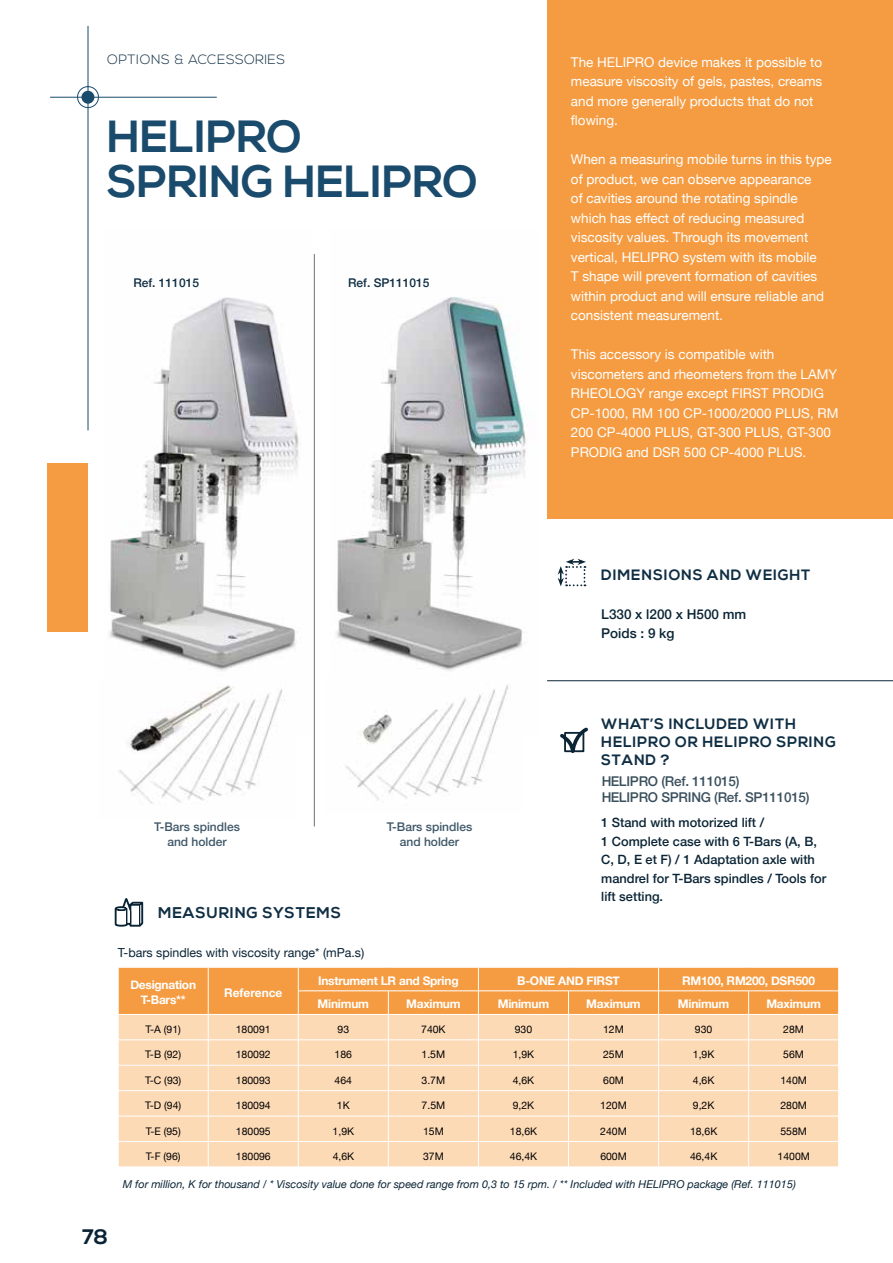
<style>
.page{position:relative;width:893px;height:1263px;background:#fff}
.page>*{position:absolute;margin:0;border:0;box-sizing:border-box;transform-origin:0 0}
.t1{font:700 45px/45.3px "Nexa";color:#1a4b6c}
.t2{font:700 21px "Nexa";color:#0a2435}
.t3{font:700 15.45px "Nexa";letter-spacing:.05em;color:#0f2e43}
.t4{font:700 15px/18px "Nexa";letter-spacing:.05em;color:#0f2e43}
.t5{font:13.5px/19.5px "Helvetica Neue";color:#fff}
.t6{font:500 13.5px/16.5px "Helvetica Neue";letter-spacing:-.02em;color:#0a2435}
.t7{font:500 13.5px/19.5px "Helvetica Neue";color:#0a2435}
.t8{font:300 13.5px "Nexa";letter-spacing:.03em;color:#0f2e43}
.t9{font:500 12.75px/18.5px "Helvetica Neue";color:#0a2435}
.t10{font:12.45px "Helvetica Neue";color:#0a2435}
.t11{font:700 12px/14.4px "Helvetica Neue";letter-spacing:-.02em;color:#fff;text-align:center}
.t12{font:500 12px/15px "Helvetica Neue";color:#0f2e43;text-align:center}
.t13{font:700 12px "Helvetica Neue";color:#fff}
.t14{font:italic 10.8px "Helvetica Neue";color:#0a2435}
.t15{font:10.5px "Helvetica Neue";color:#000}
</style>
<div class="page">
<svg style="left:77px;top:26px;width:22px;height:405px"></svg>
<hr style="left:50px;top:97px;width:167px;height:1px;background:#1a4b6c">
<div style="left:47px;top:463px;width:41px;height:168px;background:#f59c42"></div>
<img style="left:109px;top:297px;width:192px;height:374px">
<img style="left:336px;top:297px;width:192px;height:374px">
<div style="left:547px;top:0;width:346px;height:519px;background:#f59c42"></div>
<div style="left:564px;top:732px;width:20px;height:20px;border:2px solid #0a2435"></div>
<svg style="left:560px;top:727px;width:28px;height:24px"></svg>
<svg style="left:558px;top:559px;width:28px;height:27px"></svg>
<hr style="left:547px;top:680px;width:346px;height:1px;background:#0a2435">
<img style="left:119px;top:685px;width:164px;height:119px">
<img style="left:345px;top:685px;width:163px;height:116px">
<hr style="left:314px;top:254px;width:1px;height:572px;background:#706f6f">
<svg style="left:114px;top:898px;width:29px;height:29px"></svg>
<svg style="left:118px;top:967px;width:721px;height:199px;background:#fbcd9f"></svg>
<p class="t8" style="left:107px;top:52px;width:180px">OPTIONS &amp; ACCESSORIES</p>
<h1 class="t1" style="left:107px;top:115px;width:373px">HELIPRO<br>SPRING HELIPRO</h1>
<p class="t12" style="left:133px;top:275px;width:67px">Ref. 111015</p>
<p class="t12" style="left:348px;top:275px;width:83px">Ref. SP111015</p>
<p class="t12" style="left:154px;top:818px;width:87px">T-Bars spindles and holder</p>
<p class="t12" style="left:387px;top:818px;width:87px">T-Bars spindles and holder</p>
<p class="t3" style="left:158px;top:904px;width:184px">MEASURING SYSTEMS</p>
<p class="t10" style="left:118px;top:943px;width:248px">T-bars spindles with viscosity range* (mPa.s)</p>
<p class="t5" style="left:571px;top:53px;width:253px">The HELIPRO device makes it possible to measure viscosity of gels, pastes, creams and more generally products that do not flowing.</p>
<p class="t5" style="left:571px;top:151px;width:262px">When a measuring mobile turns in this type of product, we can observe appearance<br>of cavities around the rotating spindle which has effect of reducing measured viscosity values. Through its movement vertical, HELIPRO system with its mobile<br>T shape will prevent formation of cavities within product and will ensure reliable and consistent measurement.</p>
<p class="t5" style="left:571px;top:346px;width:269px">This accessory is compatible with viscometers and rheometers from the LAMY RHEOLOGY range except FIRST PRODIG CP-1000, RM 100 CP-1000/2000 PLUS, RM 200 CP-4000 PLUS, GT-300 PLUS, GT-300<br>PRODIG and DSR 500 CP-4000 PLUS.</p>
<p class="t4" style="left:601px;top:566px;width:211px">DIMENSIONS AND WEIGHT</p>
<p class="t7" style="left:601px;top:603px;width:147px">L330 x l200 x H500 mm<br>Poids : 9 kg</p>
<p class="t4" style="left:601px;top:716px;width:236px">WHAT’S INCLUDED WITH<br>HELIPRO OR HELIPRO SPRING<br>STAND ?</p>
<p class="t6" style="left:601px;top:771px;width:210px">HELIPRO (Ref. 111015)<br>HELIPRO SPRING (Ref. SP111015)</p>
<p class="t9" style="left:601px;top:812px;width:226px">1 Stand with motorized lift /<br>1 Complete case with 6 T-Bars (A, B,<br>C, D, E et F) / 1 Adaptation axle with mandrel for T-Bars spindles / Tools for lift setting.</p>
<p class="t11" style="left:130px;top:978px;width:67px">Designation<br>T-Bars**</p>
<p class="t13" style="left:224px;top:983px;width:60px">Reference</p>
<p class="t11" style="left:318px;top:974px;width:142px">Instrument LR and Spring</p>
<p class="t11" style="left:517px;top:974px;width:104px">B-ONE AND FIRST</p>
<p class="t11" style="left:682px;top:974px;width:134px">RM100, RM200, DSR500</p>
<p class="t11" style="left:318px;top:997px;width:53px">Minimum</p>
<p class="t11" style="left:406px;top:997px;width:56px">Maximum</p>
<p class="t11" style="left:498px;top:997px;width:53px">Minimum</p>
<p class="t11" style="left:586px;top:997px;width:56px">Maximum</p>
<p class="t11" style="left:678px;top:997px;width:53px">Minimum</p>
<p class="t11" style="left:766px;top:997px;width:56px">Maximum</p>
<p class="t15" style="left:145px;top:1021px;width:37px">T-A (91)</p>
<p class="t15" style="left:236px;top:1021px;width:36px">180091</p>
<p class="t15" style="left:337px;top:1021px;width:13px">93</p>
<p class="t15" style="left:421px;top:1021px;width:26px">740K</p>
<p class="t15" style="left:515px;top:1021px;width:19px">930</p>
<p class="t15" style="left:603px;top:1021px;width:22px">12M</p>
<p class="t15" style="left:695px;top:1021px;width:19px">930</p>
<p class="t15" style="left:783px;top:1021px;width:22px">28M</p>
<p class="t15" style="left:145px;top:1047px;width:37px">T-B (92)</p>
<p class="t15" style="left:236px;top:1047px;width:36px">180092</p>
<p class="t15" style="left:335px;top:1047px;width:19px">186</p>
<p class="t15" style="left:422px;top:1047px;width:25px">1.5M</p>
<p class="t15" style="left:513px;top:1047px;width:23px">1,9K</p>
<p class="t15" style="left:603px;top:1047px;width:22px">25M</p>
<p class="t15" style="left:693px;top:1047px;width:23px">1,9K</p>
<p class="t15" style="left:783px;top:1047px;width:22px">56M</p>
<p class="t15" style="left:145px;top:1072px;width:38px">T-C (93)</p>
<p class="t15" style="left:236px;top:1072px;width:36px">180093</p>
<p class="t15" style="left:335px;top:1072px;width:19px">464</p>
<p class="t15" style="left:422px;top:1072px;width:25px">3.7M</p>
<p class="t15" style="left:513px;top:1072px;width:23px">4,6K</p>
<p class="t15" style="left:603px;top:1072px;width:22px">60M</p>
<p class="t15" style="left:693px;top:1072px;width:23px">4,6K</p>
<p class="t15" style="left:780px;top:1072px;width:28px">140M</p>
<p class="t15" style="left:145px;top:1098px;width:38px">T-D (94)</p>
<p class="t15" style="left:236px;top:1098px;width:36px">180094</p>
<p class="t15" style="left:337px;top:1098px;width:14px">1K</p>
<p class="t15" style="left:422px;top:1098px;width:25px">7.5M</p>
<p class="t15" style="left:513px;top:1098px;width:23px">9,2K</p>
<p class="t15" style="left:600px;top:1098px;width:28px">120M</p>
<p class="t15" style="left:693px;top:1098px;width:23px">9,2K</p>
<p class="t15" style="left:780px;top:1098px;width:28px">280M</p>
<p class="t15" style="left:146px;top:1123px;width:37px">T-E (95)</p>
<p class="t15" style="left:236px;top:1123px;width:36px">180095</p>
<p class="t15" style="left:333px;top:1123px;width:23px">1,9K</p>
<p class="t15" style="left:423px;top:1123px;width:22px">15M</p>
<p class="t15" style="left:510px;top:1123px;width:29px">18,6K</p>
<p class="t15" style="left:600px;top:1123px;width:28px">240M</p>
<p class="t15" style="left:690px;top:1123px;width:29px">18,6K</p>
<p class="t15" style="left:780px;top:1123px;width:28px">558M</p>
<p class="t15" style="left:146px;top:1148px;width:36px">T-F (96)</p>
<p class="t15" style="left:236px;top:1148px;width:36px">180096</p>
<p class="t15" style="left:333px;top:1148px;width:23px">4,6K</p>
<p class="t15" style="left:423px;top:1148px;width:22px">37M</p>
<p class="t15" style="left:510px;top:1148px;width:29px">46,4K</p>
<p class="t15" style="left:600px;top:1148px;width:28px">600M</p>
<p class="t15" style="left:690px;top:1148px;width:29px">46,4K</p>
<p class="t15" style="left:778px;top:1148px;width:34px">1400M</p>
<h2 class="t2" style="left:82px;top:1224px;width:27px">78</h2>
<p class="t14" style="left:123px;top:1176px;width:674px">M for million, K for thousand / * Viscosity value done for speed range from 0,3 to 15 rpm. / ** Included with HELIPRO package (Ref. 111015)</p>
</div>
